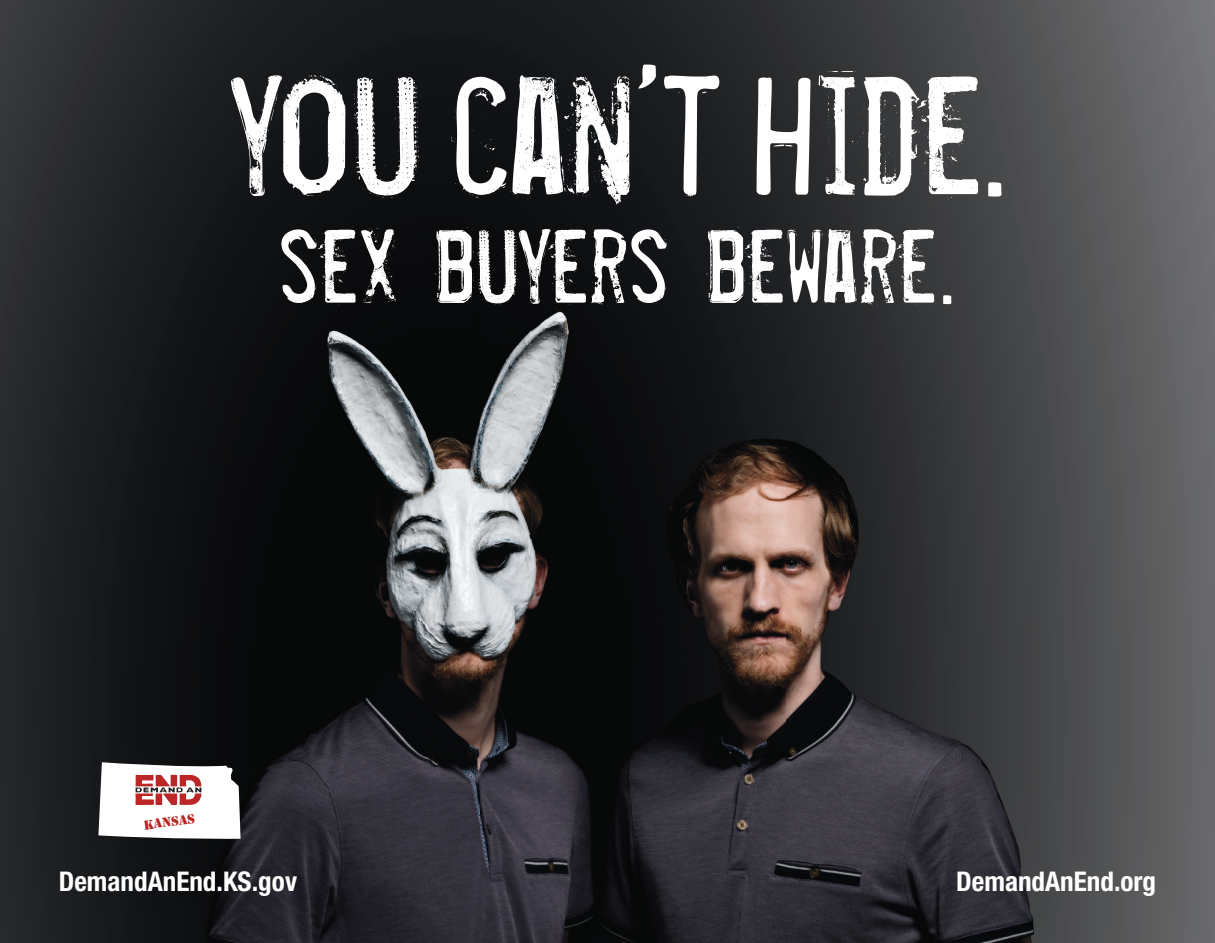
<style>
.page{position:relative;width:1215px;height:943px;background:#fff}
.page>*{position:absolute;margin:0;border:0;box-sizing:border-box;transform-origin:0 0}
.t1{font:177.45px "Misproject";color:#fff}
.t2{font:110.1px "Misproject";color:#fff}
.t3{font:700 condensed 27.15px "Helvetica Neue LT Std";color:#fff}
.t4{font:12.15px "Stencil";color:#ba2726}
</style>
<div class="page">
<img style="left:0;top:0;width:185px;height:367px">
<img style="left:185px;top:0;width:422px;height:299px">
<img style="left:607px;top:0;width:370px;height:352px">
<img style="left:977px;top:0;width:185px;height:367px">
<img style="left:1162px;top:0;width:53px;height:943px">
<img style="left:0;top:367px;width:181px;height:368px">
<img style="left:1051px;top:367px;width:111px;height:473px">
<img style="left:0;top:735px;width:181px;height:208px">
<img style="left:1051px;top:840px;width:111px;height:103px">
<img style="left:181px;top:299px;width:299px;height:644px">
<img style="left:480px;top:299px;width:99px;height:269px">
<div style="left:579px;top:299px;width:50px;height:53px;background:#0c0d0f"></div>
<img style="left:480px;top:568px;width:95px;height:269px">
<img style="left:480px;top:837px;width:95px;height:106px">
<img style="left:575px;top:352px;width:476px;height:591px">
<svg style="left:98px;top:762px;width:143px;height:77px"></svg>
<h1 class="t1" style="left:228px;top:19px;width:776px">YOU CAN’T HIDE.</h1>
<h2 class="t2" style="left:279px;top:194px;width:675px">SEX BUYERS BEWARE.</h2>
<p class="t4" style="left:143px;top:817px;width:53px;rotate:-8deg">kansas</p>
<p class="t3" style="left:59px;top:865px;width:240px">DemandAnEnd.KS.gov</p>
<p class="t3" style="left:956px;top:865px;width:201px">DemandAnEnd.org</p>
</div>
